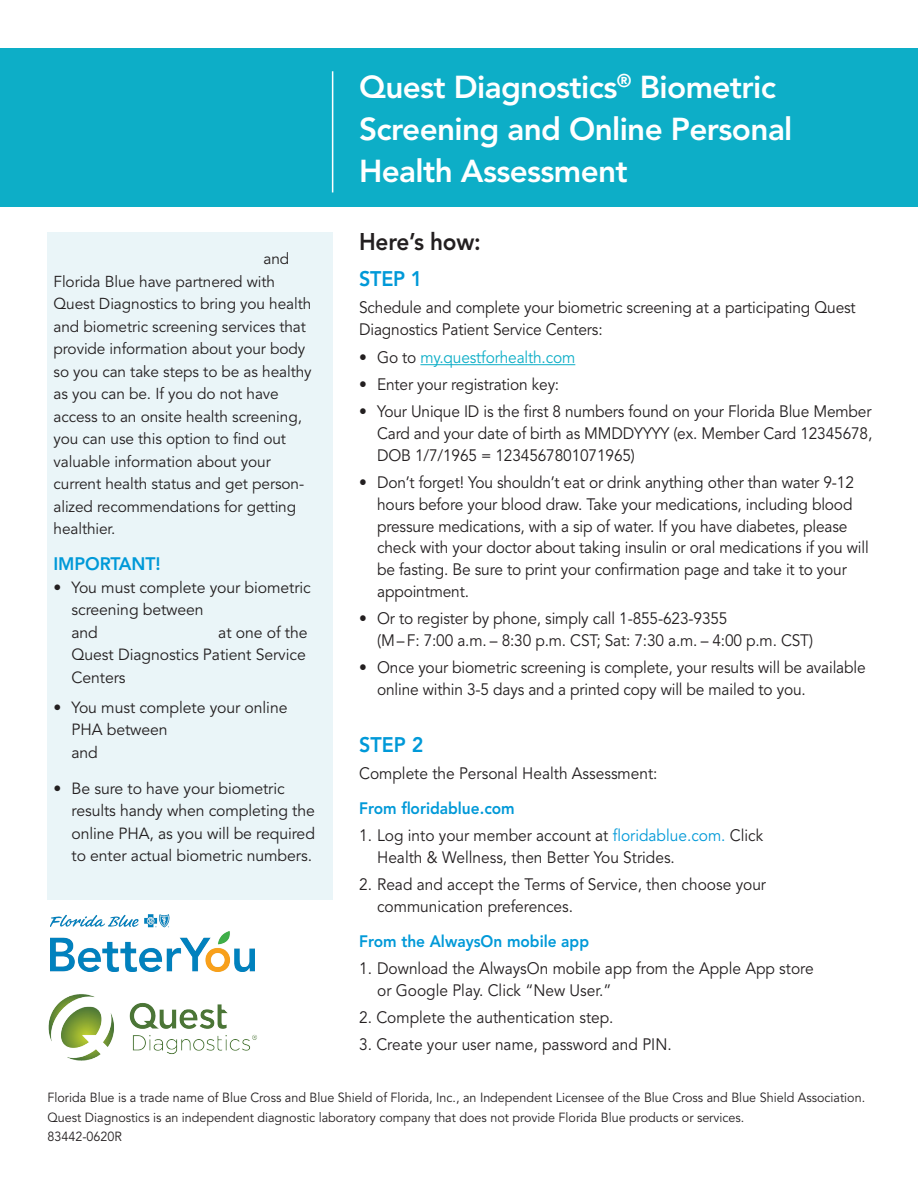
<style>
.page{position:relative;width:918px;height:1188px;background:#fff}
.page>*{position:absolute;margin:0;border:0;box-sizing:border-box;transform-origin:0 0}
.t1{font:800 31.5px/42px "Avenir LT Std";letter-spacing:-.02em;color:#fff}
.t2{font:800 24px "Avenir LT Std";letter-spacing:-.01em;color:#231f20;scale:.94 1}
.t3{font:800 21px "Avenir LT Std";letter-spacing:-.005em;color:#0099d8;scale:.94 1}
.t4{font:800 18px "Avenir LT Std";letter-spacing:-.005em;color:#0099d8}
.t5{font:16.5px/21.8px "Avenir LT Std";letter-spacing:-.01em;color:#231f20;scale:.94 1}
.t6{font:800 16.5px "Avenir LT Std";color:#0099d8;scale:.94 1}
.t7{font:16.5px "Avenir LT Std";letter-spacing:-.01em;color:#0daec7;scale:.94 1}
.t8{font:16.2px/22.5px "Avenir LT Std";letter-spacing:-.005em;color:#231f20}
.t9{font:15.75px/22.5px "Avenir LT Std";letter-spacing:-.005em;color:#231f20}
.t10{font:13.2px "Avenir LT Std";color:#231f20;scale:.95 1}
.s1{color:#231f20}
.s2{color:#0099d8}
</style>
<div class="page">
<img style="left:51px;top:914px;width:204px;height:58px">
<img style="left:48px;top:994px;width:210px;height:67px">
<div style="left:48px;top:232px;width:285px;height:667px;background:#eaf5f8"></div>
<div style="left:0;top:48px;width:918px;height:159px;background:#0daec7"></div>
<hr style="left:420px;top:364px;width:155px;height:1px;background:#0daec7">
<hr style="left:332px;top:71px;width:1px;height:121px;background:#fff">
<p class="t1" style="left:359px;top:66px;width:435px">Quest Diagnostics<sup>®</sup> Biometric<br>Screening and Online Personal<br>Health Assessment</p>
<p class="t2" style="left:359px;top:228px;width:131px">Here’s how:</p>
<p class="t3" style="left:359px;top:266px;width:69px">STEP 1</p>
<p class="t5" style="left:359px;top:297px;width:530px">Schedule and complete your biometric screening at a participating Quest<br>Diagnostics Patient Service Centers:</p>
<p class="t7" style="left:359px;top:348px;width:231px"><span class="s1">• Go to</span> my.questforhealth.com</p>
<p class="t5" style="left:359px;top:374px;width:214px">• Enter your registration key:</p>
<p class="t5" style="left:377px;top:401px;width:528px;text-align:justify;text-indent:-18px">• Your Unique ID is the first 8 numbers found on your Florida Blue Member Card and your date of birth as MMDDYYYY (ex. Member Card 12345678, DOB 1/7/1965 = 1234567801071965)</p>
<p class="t5" style="left:377px;top:472px;width:525px;text-indent:-18px">• Don’t forget! You shouldn’t eat or drink anything other than water 9-12 hours before your blood draw. Take your medications, including blood pressure medications, with a sip of water. If you have diabetes, please check with your doctor about taking insulin or oral medications if you will be fasting. Be sure to print your confirmation page and take it to your appointment.</p>
<p class="t5" style="left:377px;top:608px;width:465px;text-indent:-18px">• Or to register by phone, simply call 1-855-623-9355<br>(M – F: 7:00 a.m. – 8:30 p.m. CST; Sat: 7:30 a.m. – 4:00 p.m. CST)</p>
<p class="t5" style="left:377px;top:657px;width:521px;text-indent:-18px">• Once your biometric screening is complete, your results will be available online within 3-5 days and a printed copy will be mailed to you.</p>
<p class="t3" style="left:359px;top:732px;width:70px">STEP 2</p>
<p class="t5" style="left:359px;top:763px;width:319px">Complete the Personal Health Assessment:</p>
<p class="t6" style="left:359px;top:799px;width:167px">From floridablue.com</p>
<p class="t5" style="left:377px;top:825px;width:412px;text-indent:-18px">1. Log into your member account at <span class="s2">floridablue.com.</span> Click<br>Health &amp; Wellness, then Better You Strides.</p>
<p class="t5" style="left:377px;top:874px;width:415px;text-indent:-18px">2. Read and accept the Terms of Service, then choose your communication preferences.</p>
<p class="t6" style="left:359px;top:932px;width:246px">From the AlwaysOn mobile app</p>
<p class="t5" style="left:377px;top:958px;width:466px;text-indent:-18px">1. Download the AlwaysOn mobile app from the Apple App store or Google Play. Click “New User.”</p>
<p class="t5" style="left:359px;top:1007px;width:272px">2. Complete the authentication step.</p>
<p class="t5" style="left:359px;top:1034px;width:334px">3. Create your user name, password and PIN.</p>
<p class="t10" style="left:48px;top:1090px;width:862px">Florida Blue is a trade name of Blue Cross and Blue Shield of Florida, Inc., an Independent Licensee of the Blue Cross and Blue Shield Association.</p>
<p class="t10" style="left:48px;top:1110px;width:735px">Quest Diagnostics is an independent diagnostic laboratory company that does not provide Florida Blue products or services.</p>
<p class="t10" style="left:48px;top:1129px;width:80px">83442-0620R</p>
<p class="t9" style="left:54px;top:248px;width:260px;text-indent:210px">and<br>Florida Blue have partnered with<br>Quest Diagnostics to bring you health and biometric screening services that provide information about your body so you can take steps to be as healthy as you can be. If you do not have access to an onsite health screening, you can use this option to find out valuable information about your current health status and get person&shy;alized recommendations for getting healthier.</p>
<p class="t4" style="left:54px;top:553px;width:109px">IMPORTANT!</p>
<p class="t8" style="left:72px;top:576px;width:241px;text-indent:-18px">• You must complete your biometric screening between<br>and</p>
<p class="t8" style="left:72px;top:621px;width:238px;text-align:justify;text-indent:147px">at one of the Quest Diagnostics Patient Service Centers</p>
<p class="t8" style="left:72px;top:696px;width:217px;text-indent:-18px">• You must complete your online<br>PHA between<br>and</p>
<p class="t8" style="left:72px;top:777px;width:245px;text-indent:-18px">• Be sure to have your biometric results handy when completing the online PHA, as you will be required to enter actual biometric numbers.</p>
</div>
